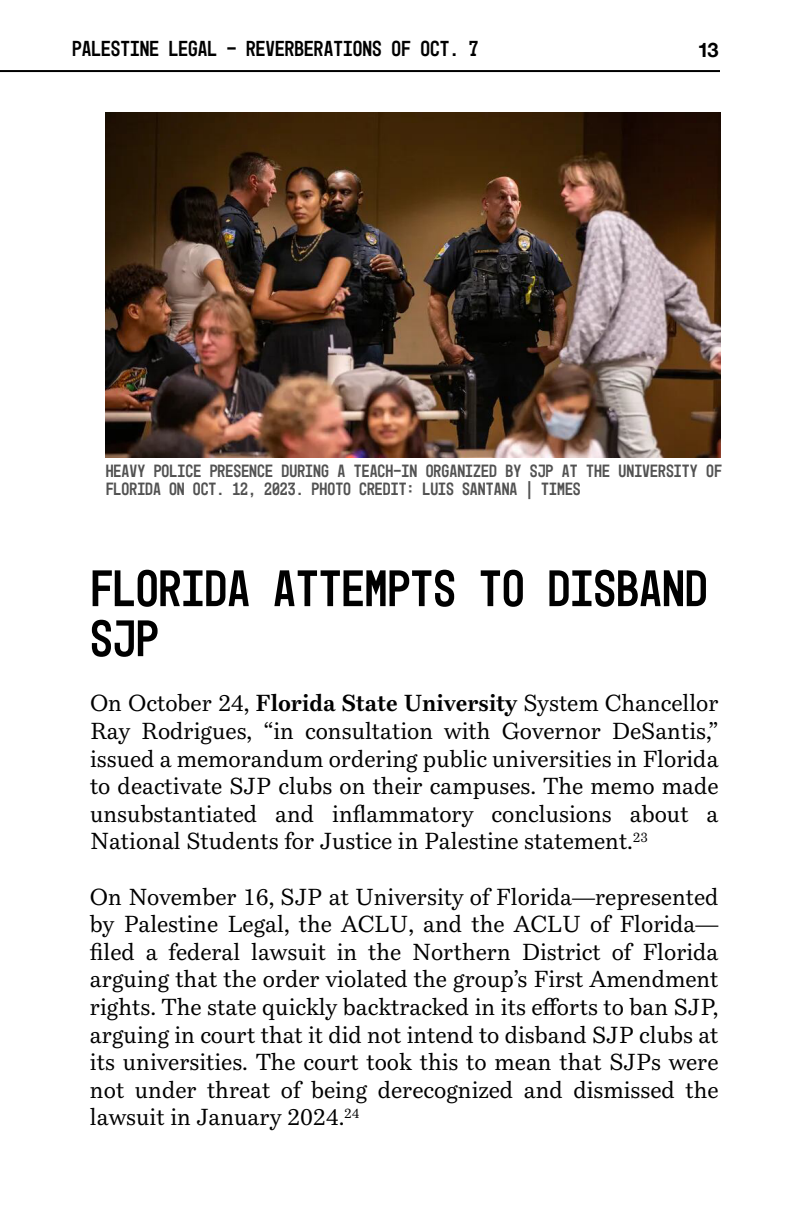
<style>
.page{position:relative;width:792px;height:1224px;background:#fff}
.page>*{position:absolute;margin:0;border:0;box-sizing:border-box;transform-origin:0 0}
.t1{font:52px/50px "Mono 45 Headline";color:#000}
.t2{font:23px/27.6px "Bressay Arbc";color:#000;text-align:justify}
.t3{font:22px "Mono 45 Headline";color:#000}
.t4{font:700 20px "Helvetica Neue";color:#000}
.t5{font:18px/18px "Mono 45 Headline";color:#525252}
.s1{font-weight:700}
</style>
<div class="page">
<hr style="left:0;top:70px;width:720px;height:2px;background:#000">
<img style="left:106px;top:112px;width:614px;height:346px">
<p class="t3" style="left:72px;top:35px;width:408px">PALESTINE LEGAL - REVERBERATIONS OF OCT. 7</p>
<p class="t4" style="left:698px;top:34px;width:22px">13</p>
<p class="t5" style="left:106px;top:462px;width:618px">HEAVY POLICE PRESENCE DURING A TEACH-IN ORGANIZED BY SJP AT THE UNIVERSITY OF<br>FLORIDA ON OCT. 12, 2023. PHOTO CREDIT: LUIS SANTANA | TIMES</p>
<h1 class="t1" style="left:90px;top:563px;width:619px">FLORIDA ATTEMPTS TO DISBAND<br>SJP</h1>
<p class="t2" style="left:90px;top:691px;width:630px">On October 24, <span class="s1">Florida State University</span> System Chancellor Ray Rodrigues, “in consultation with Governor DeSantis,” issued a memorandum ordering public universities in Florida to deactivate SJP clubs on their campuses. The memo made unsubstantiated and inflammatory conclusions about a National Students for Justice in Palestine statement.<sup>23</sup></p>
<p class="t2" style="left:90px;top:885px;width:630px">On November 16, SJP at University of Florida—represented by Palestine Legal, the ACLU, and the ACLU of Florida— filed a federal lawsuit in the Northern District of Florida arguing that the order violated the group’s First Amendment rights. The state quickly backtracked in its efforts to ban SJP, arguing in court that it did not intend to disband SJP clubs at its universities. The court took this to mean that SJPs were not under threat of being derecognized and dismissed the lawsuit in January 2024.<sup>24</sup></p>
</div>
